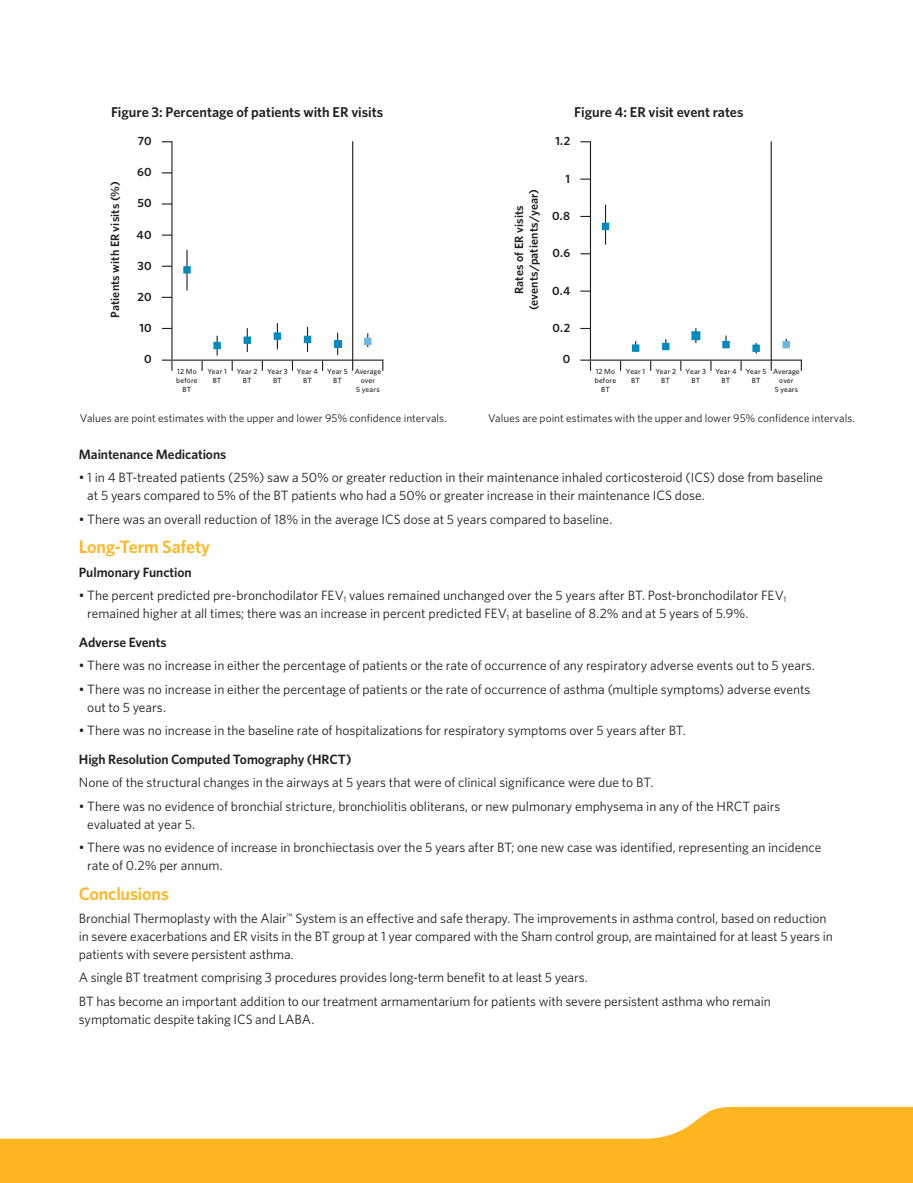
<style>
.page{position:relative;width:913px;height:1183px;background:#fff}
.page>*{position:absolute;margin:0;border:0;box-sizing:border-box;transform-origin:0 0}
.t1{font:600 18px "Whitney";letter-spacing:-.01em;color:#ffb620}
.t2{font:600 14.25px "Whitney";letter-spacing:-.005em;color:#231f20}
.t3{font:13.5px/18px "Whitney";letter-spacing:-.005em;color:#231f20}
.t4{font:600 13.5px "Whitney";letter-spacing:-.005em;color:#231f20}
.t5{font:600 12px/14.4px "Whitney";letter-spacing:.015em;color:#231f20;text-align:center}
.t6{font:11.25px "Whitney";letter-spacing:.005em;color:#231f20}
.t7{font:500 7.5px/9px "Whitney";letter-spacing:.025em;color:#231f20;text-align:center}
</style>
<div class="page">
<svg style="left:0;top:1106px;width:912px;height:76px;fill:#ffb620"></svg>
<hr style="left:171px;top:141px;width:1px;height:218px;background:#231f20">
<svg style="left:162px;top:234px;width:10px;height:2px"></svg>
<hr style="left:172px;top:359px;width:211px;height:2px;background:#231f20">
<svg style="left:162px;top:359px;width:10px;height:12px"></svg>
<svg style="left:382px;top:359px;width:1px;height:12px"></svg>
<svg style="left:201px;top:361px;width:2px;height:10px"></svg>
<hr style="left:352px;top:141px;width:1px;height:230px;background:#231f20">
<hr style="left:186px;top:250px;width:1px;height:40px;background:#231f20">
<div style="left:183px;top:266px;width:8px;height:7px;background:#008bc0"></div>
<svg style="left:216px;top:336px;width:2px;height:19px"></svg>
<div style="left:213px;top:342px;width:8px;height:7px;background:#008bc0"></div>
<svg style="left:247px;top:328px;width:1px;height:24px"></svg>
<div style="left:243px;top:336px;width:8px;height:8px;background:#008bc0"></div>
<svg style="left:277px;top:323px;width:1px;height:26px"></svg>
<div style="left:274px;top:332px;width:7px;height:8px;background:#008bc0"></div>
<svg style="left:307px;top:327px;width:1px;height:25px"></svg>
<div style="left:304px;top:336px;width:7px;height:7px;background:#008bc0"></div>
<svg style="left:337px;top:332px;width:1px;height:23px"></svg>
<div style="left:334px;top:340px;width:7px;height:7px;background:#008bc0"></div>
<div style="left:364px;top:338px;width:7px;height:7px;background:#6cb8db"></div>
<hr style="left:590px;top:141px;width:1px;height:218px;background:#231f20">
<svg style="left:580px;top:178px;width:10px;height:2px"></svg>
<svg style="left:580px;top:290px;width:10px;height:2px"></svg>
<hr style="left:590px;top:359px;width:211px;height:2px;background:#231f20">
<svg style="left:580px;top:359px;width:11px;height:12px"></svg>
<svg style="left:800px;top:359px;width:1px;height:12px"></svg>
<hr style="left:770px;top:141px;width:1px;height:230px;background:#231f20">
<hr style="left:605px;top:205px;width:1px;height:40px;background:#231f20">
<div style="left:602px;top:223px;width:7px;height:7px;background:#008bc0"></div>
<div style="left:632px;top:344px;width:7px;height:8px;background:#008bc0"></div>
<div style="left:662px;top:343px;width:7px;height:7px;background:#008bc0"></div>
<div style="left:692px;top:332px;width:7px;height:7px;background:#008bc0"></div>
<div style="left:691px;top:331px;width:9px;height:9px;border:2px solid #008bc0"></div>
<div style="left:722px;top:341px;width:7px;height:7px;background:#008bc0"></div>
<div style="left:752px;top:344px;width:7px;height:8px;background:#008bc0"></div>
<div style="left:782px;top:341px;width:8px;height:7px;background:#6cb8db"></div>
<p class="t2" style="left:111px;top:103px;width:274px">Figure 3: Percentage of patients with ER visits</p>
<p class="t2" style="left:574px;top:103px;width:171px">Figure 4: ER visit event rates</p>
<p class="t5" style="left:138px;top:134px;width:15px">70</p>
<p class="t5" style="left:555px;top:134px;width:16px">1.2</p>
<p class="t5" style="left:107px;top:318px;width:138px;rotate:-90deg">Patients with ER visits (%)</p>
<p class="t5" style="left:137px;top:165px;width:16px">60</p>
<p class="t5" style="left:137px;top:196px;width:16px">50</p>
<p class="t5" style="left:137px;top:227px;width:17px">40</p>
<p class="t5" style="left:138px;top:258px;width:16px">30</p>
<p class="t5" style="left:137px;top:289px;width:16px">20</p>
<p class="t5" style="left:139px;top:320px;width:14px">10</p>
<p class="t5" style="left:144px;top:351px;width:9px">0</p>
<p class="t7" style="left:176px;top:367px;width:23px">12 Mo before<br>BT</p>
<p class="t7" style="left:207px;top:367px;width:21px">Year 1<br>BT</p>
<p class="t7" style="left:237px;top:367px;width:22px">Year 2<br>BT</p>
<p class="t7" style="left:267px;top:367px;width:22px">Year 3<br>BT</p>
<p class="t7" style="left:297px;top:367px;width:23px">Year 4<br>BT</p>
<p class="t7" style="left:327px;top:367px;width:22px">Year 5<br>BT</p>
<p class="t7" style="left:355px;top:367px;width:28px">Average over<br>5 years</p>
<p class="t5" style="left:511px;top:310px;width:123px;rotate:-90deg">Rates of ER visits (events/patients/year)</p>
<p class="t5" style="left:565px;top:171px;width:6px">1</p>
<p class="t5" style="left:552px;top:208px;width:19px">0.8</p>
<p class="t5" style="left:552px;top:245px;width:19px">0.6</p>
<p class="t5" style="left:552px;top:283px;width:20px">0.4</p>
<p class="t5" style="left:552px;top:320px;width:19px">0.2</p>
<p class="t5" style="left:562px;top:351px;width:9px">0</p>
<p class="t7" style="left:594px;top:367px;width:23px">12 Mo before<br>BT</p>
<p class="t7" style="left:626px;top:367px;width:21px">Year 1<br>BT</p>
<p class="t7" style="left:655px;top:367px;width:22px">Year 2<br>BT</p>
<p class="t7" style="left:685px;top:367px;width:22px">Year 3<br>BT</p>
<p class="t7" style="left:715px;top:367px;width:23px">Year 4<br>BT</p>
<p class="t7" style="left:745px;top:367px;width:22px">Year 5<br>BT</p>
<p class="t7" style="left:773px;top:367px;width:28px">Average over<br>5 years</p>
<p class="t6" style="left:80px;top:410px;width:368px">Values are point estimates with the upper and lower 95% confidence intervals.</p>
<p class="t6" style="left:488px;top:410px;width:368px">Values are point estimates with the upper and lower 95% confidence intervals.</p>
<p class="t4" style="left:79px;top:445px;width:149px">Maintenance Medications</p>
<p class="t3" style="left:87px;top:468px;width:737px;text-indent:-8px">• 1 in 4 BT-treated patients (25%) saw a 50% or greater reduction in their maintenance inhaled corticosteroid (ICS) dose from baseline at 5 years compared to 5% of the BT patients who had a 50% or greater increase in their maintenance ICS dose.</p>
<p class="t3" style="left:79px;top:509px;width:535px">• There was an overall reduction of 18% in the average ICS dose at 5 years compared to baseline.</p>
<h1 class="t1" style="left:79px;top:535px;width:133px">Long-Term Safety</h1>
<p class="t4" style="left:79px;top:563px;width:114px">Pulmonary Function</p>
<p class="t3" style="left:87px;top:586px;width:700px;text-indent:-8px">• The percent predicted pre-bronchodilator FEV<sub>1</sub> values remained unchanged over the 5 years after BT. Post-bronchodilator FEV<sub>1 </sub>remained higher at all times; there was an increase in percent predicted FEV<sub>1</sub> at baseline of 8.2% and at 5 years of 5.9%.</p>
<p class="t4" style="left:79px;top:633px;width:89px">Adverse Events</p>
<p class="t3" style="left:79px;top:656px;width:737px">• There was no increase in either the percentage of patients or the rate of occurrence of any respiratory adverse events out to 5 years.</p>
<p class="t3" style="left:87px;top:679px;width:724px;text-indent:-8px">• There was no increase in either the percentage of patients or the rate of occurrence of asthma (multiple symptoms) adverse events out to 5 years.</p>
<p class="t3" style="left:79px;top:721px;width:608px">• There was no increase in the baseline rate of hospitalizations for respiratory symptoms over 5 years after BT.</p>
<p class="t4" style="left:79px;top:750px;width:274px">High Resolution Computed Tomography (HRCT)</p>
<p class="t3" style="left:79px;top:773px;width:576px">None of the structural changes in the airways at 5 years that were of clinical significance were due to BT.</p>
<p class="t3" style="left:87px;top:796px;width:694px;text-indent:-8px">• There was no evidence of bronchial stricture, bronchiolitis obliterans, or new pulmonary emphysema in any of the HRCT pairs evaluated at year 5.</p>
<p class="t3" style="left:87px;top:838px;width:735px;text-indent:-8px">• There was no evidence of increase in bronchiectasis over the 5 years after BT; one new case was identified, representing an incidence rate of 0.2% per annum.</p>
<h1 class="t1" style="left:79px;top:881px;width:92px">Conclusions</h1>
<p class="t3" style="left:79px;top:909px;width:755px">Bronchial Thermoplasty with the Alair<sup>™</sup> System is an effective and safe therapy. The improvements in asthma control, based on reduction in severe exacerbations and ER visits in the BT group at 1 year compared with the Sham control group, are maintained for at least 5 years in patients with severe persistent asthma.</p>
<p class="t3" style="left:79px;top:965px;width:693px;line-height:23.4px">A single BT treatment comprising 3 procedures provides long-term benefit to at least 5 years.<br>BT has become an important addition to our treatment armamentarium for patients with severe persistent asthma who remain</p>
<p class="t3" style="left:79px;top:1009px;width:237px">symptomatic despite taking ICS and LABA.</p>
</div>
